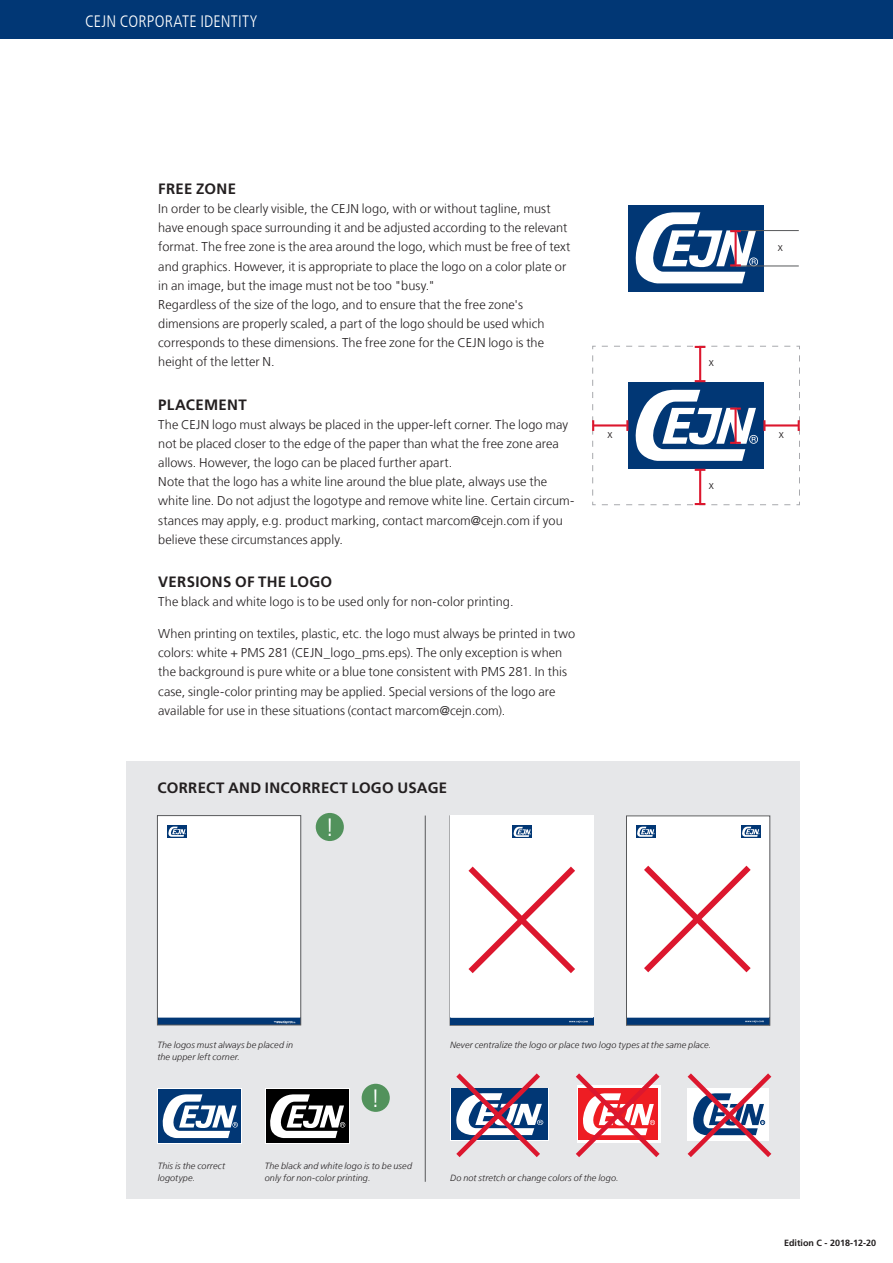
<style>
.page{position:relative;width:893px;height:1263px;background:#fff}
.page>*{position:absolute;margin:0;border:0;box-sizing:border-box;transform-origin:0 0}
.t1{font:300 condensed 24.9px "Frutiger LT Com";color:#fff}
.t2{font:300 condensed 16.5px "Frutiger LT Com";letter-spacing:.01em;color:#fff}
.t3{font:700 15px "Frutiger LT Com";letter-spacing:.02em;color:#231f20}
.t4{font:300 12.75px/19.2px "Frutiger LT Com";letter-spacing:.005em;color:#231f20}
.t5{font:300 11.4px "Frutiger LT Com";color:#231f20}
.t6{font:italic 300 9px/12px "Frutiger LT Com";letter-spacing:.02em;color:#231f20}
.t7{font:700 9px "Frutiger LT Com";color:#231f20}
</style>
<div class="page">
<div style="left:0;top:0;width:893px;height:39px;background:#013775"></div>
<div style="left:126px;top:761px;width:673px;height:438px;background:#e6e7e9"></div>
<div style="left:362px;top:1084px;width:28px;height:28px;background:#52925c;border-radius:50%"></div>
<div style="left:627px;top:203px;width:138px;height:90px;background:linear-gradient(to right,#013775,#013775)"></div>
<div style="left:628px;top:205px;width:135px;height:86px;background:#013775"></div>
<hr style="left:730px;top:230px;width:69px;height:1px;background:#57585a">
<hr style="left:730px;top:266px;width:69px;height:1px;background:#57585a">
<svg style="left:635px;top:212px;width:121px;height:71px"></svg>
<hr style="left:735px;top:231px;width:2px;height:34px;background:#dc172e">
<svg style="left:592px;top:345px;width:208px;height:160px"></svg>
<hr style="left:593px;top:424px;width:34px;height:2px;background:#dc172e">
<div style="left:157px;top:815px;width:144px;height:210px;background:#fff"></div>
<div style="left:157px;top:1017px;width:144px;height:8px;background:#013775"></div>
<hr style="left:158px;top:1017px;width:143px;height:1px;background:#fff">
<div style="left:167px;top:825px;width:20px;height:13px;background:#013775"></div>
<svg style="left:168px;top:826px;width:18px;height:11px"></svg>
<div style="left:157px;top:815px;width:144px;height:210px;border:1px solid #57585a"></div>
<div style="left:626px;top:815px;width:143px;height:210px;background:#fff"></div>
<div style="left:626px;top:1017px;width:144px;height:8px;background:#013775"></div>
<hr style="left:626px;top:1017px;width:143px;height:1px;background:#fff">
<svg style="left:636px;top:825px;width:19px;height:13px"></svg>
<svg style="left:637px;top:827px;width:18px;height:10px"></svg>
<div style="left:450px;top:816px;width:143px;height:209px;background:#fff"></div>
<svg style="left:468px;top:866px;width:107px;height:108px"></svg>
<svg style="left:644px;top:865px;width:107px;height:108px"></svg>
<div style="left:626px;top:816px;width:144px;height:209px;border:1px solid #57585a"></div>
<svg style="left:512px;top:825px;width:20px;height:13px"></svg>
<svg style="left:513px;top:827px;width:18px;height:10px"></svg>
<svg style="left:741px;top:825px;width:19px;height:13px"></svg>
<svg style="left:742px;top:827px;width:17px;height:10px"></svg>
<div style="left:316px;top:813px;width:28px;height:28px;background:#52925c;border-radius:50%"></div>
<hr style="left:425px;top:815px;width:1px;height:367px;background:#57585a">
<svg style="left:687px;top:1073px;width:85px;height:84px"></svg>
<svg style="left:576px;top:1073px;width:85px;height:84px"></svg>
<svg style="left:450px;top:1088px;width:98px;height:53px"></svg>
<div style="left:451px;top:1089px;width:96px;height:51px;background:#013775"></div>
<svg style="left:451px;top:1073px;width:94px;height:84px"></svg>
<svg style="left:157px;top:1089px;width:85px;height:55px"></svg>
<div style="left:158px;top:1090px;width:83px;height:53px;background:#013775"></div>
<svg style="left:162px;top:1094px;width:76px;height:44px"></svg>
<svg style="left:265px;top:1089px;width:85px;height:55px"></svg>
<div style="left:266px;top:1090px;width:83px;height:53px;background:#000"></div>
<svg style="left:270px;top:1094px;width:75px;height:44px"></svg>
<div style="left:450px;top:1018px;width:144px;height:7px;background:#013775"></div>
<svg style="left:569px;top:1020px;width:19px;height:3px"></svg>
<svg style="left:745px;top:1020px;width:19px;height:3px"></svg>
<svg style="left:274px;top:1020px;width:21px;height:4px"></svg>
<p class="t2" style="left:85px;top:12px;width:174px">CEJN CORPORATE IDENTITY</p>
<p class="t3" style="left:158px;top:180px;width:79px">FREE ZONE</p>
<p class="t4" style="left:158px;top:199px;width:414px">In order to be clearly visible, the CEJN logo, with or without tagline, must have enough space surrounding it and be adjusted according to the relevant format. The free zone is the area around the logo, which must be free of text and graphics. However, it is appropriate to place the logo on a color plate or in an image, but the image must not be too "busy."<br>Regardless of the size of the logo, and to ensure that the free zone's dimensions are properly scaled, a part of the logo should be used which corresponds to these dimensions. The free zone for the CEJN logo is the height of the letter N.</p>
<p class="t3" style="left:158px;top:396px;width:90px">PLACEMENT</p>
<p class="t4" style="left:158px;top:415px;width:418px">The CEJN logo must always be placed in the upper-left corner. The logo may not be placed closer to the edge of the paper than what the free zone area allows. However, the logo can be placed further apart.<br>Note that the logo has a white line around the blue plate, always use the white line. Do not adjust the logotype and remove white line. Certain circum&shy;stances may apply, e.g. product marking, contact marcom@cejn.com if you believe these circumstances apply.</p>
<p class="t3" style="left:158px;top:573px;width:176px">VERSIONS OF THE LOGO</p>
<p class="t4" style="left:158px;top:592px;width:357px">The black and white logo is to be used only for non-color printing.</p>
<p class="t4" style="left:158px;top:624px;width:418px">When printing on textiles, plastic, etc. the logo must always be printed in two colors: white + PMS 281 (CEJN_logo_pms.eps). The only exception is when the background is pure white or a blue tone consistent with PMS 281. In this case, single-color printing may be applied. Special versions of the logo are available for use in these situations (contact marcom@cejn.com).</p>
<p class="t3" style="left:157px;top:779px;width:291px">CORRECT AND INCORRECT LOGO USAGE</p>
<p class="t1" style="left:325px;top:813px;width:10px">!</p>
<p class="t5" style="left:709px;top:355px;width:7px">x</p>
<p class="t5" style="left:778px;top:240px;width:7px">x</p>
<p class="t5" style="left:607px;top:428px;width:7px">x</p>
<p class="t5" style="left:779px;top:428px;width:7px">x</p>
<p class="t5" style="left:709px;top:478px;width:7px">x</p>
<p class="t6" style="left:157px;top:1039px;width:137px">The logos must always be placed in</p>
<p class="t6" style="left:450px;top:1039px;width:263px">Never centralize the logo or place two logo types at the same place.</p>
<p class="t6" style="left:157px;top:1051px;width:84px">the upper left corner.</p>
<p class="t1" style="left:371px;top:1083px;width:10px">!</p>
<p class="t6" style="left:158px;top:1159px;width:69px">This is the correct logotype.</p>
<p class="t6" style="left:265px;top:1159px;width:149px">The black and white logo is to be used only for non-color printing.</p>
<p class="t6" style="left:450px;top:1172px;width:170px">Do not stretch or change colors of the logo.</p>
<p class="t7" style="left:784px;top:1238px;width:94px">Edition C - 2018-12-20</p>
</div>
